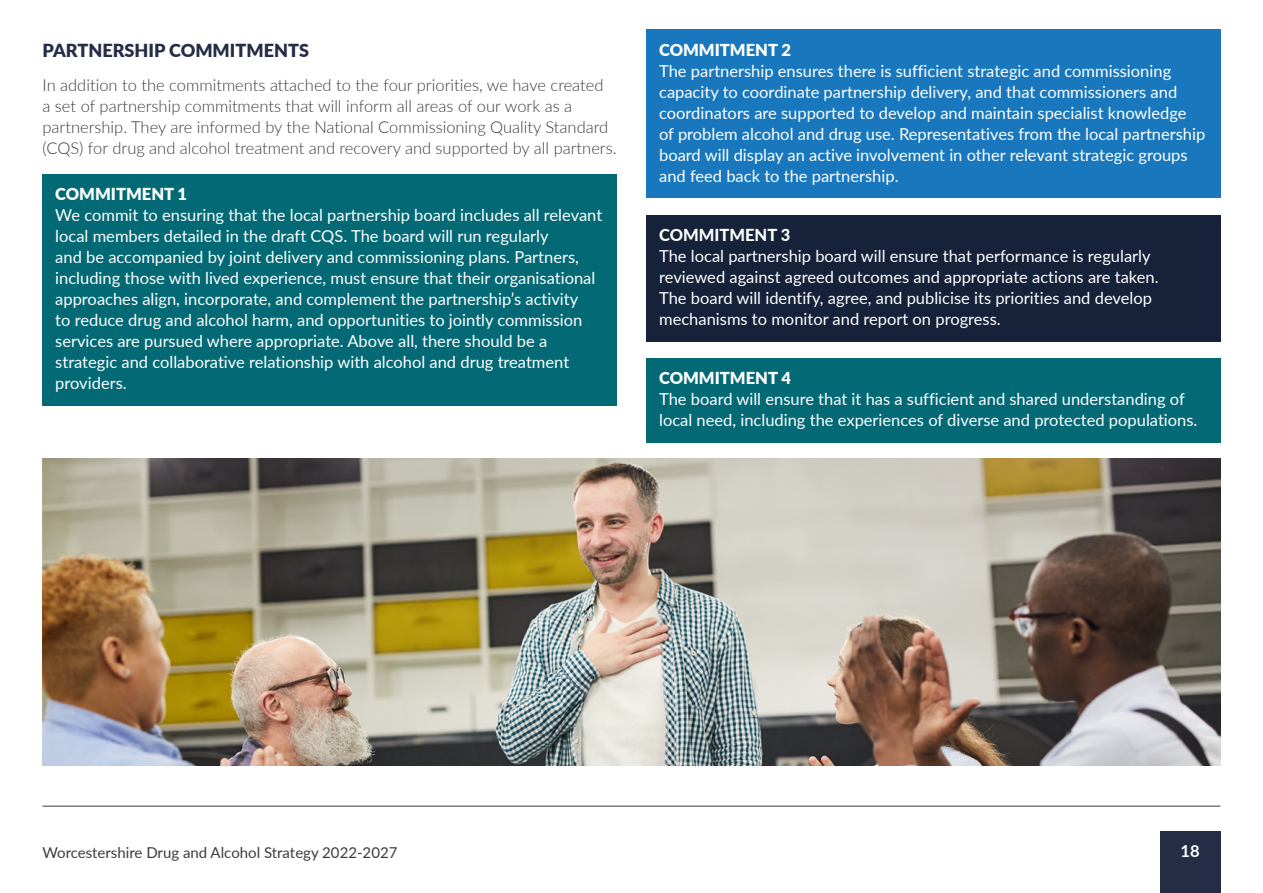
<style>
.page{position:relative;width:1263px;height:893px;background:#fff}
.page>*{position:absolute;margin:0;border:0;box-sizing:border-box;transform-origin:0 0}
._4th_Level_Heading{font:900 18px "Lato";color:#252d46}
.Highlighted_Text_Tea{font:16.5px/21px "Lato";color:#fff}
.Highlighted_Text_blu{font:16.5px/21px "Lato";color:#fff}
.Paragraph_Text__P{font:300 16.5px/21px "Lato";color:#3c3c3b}
.Highlighted_Text_Ind{font:16.5px/21px "Lato";color:#fff}
.t1{font:700 16.5px "Lato";color:#fff}
.t2{font:15px "Lato";color:#3c3c3b}
.s1{font-weight:900}
.s2{font-weight:800}
</style>
<div class="page">
<div style="left:43px;top:174px;width:574px;height:231px;background:#026975"></div>
<div style="left:646px;top:30px;width:574px;height:168px;background:#1877bd"></div>
<div style="left:646px;top:215px;width:574px;height:127px;background:#16223a"></div>
<div style="left:646px;top:358px;width:574px;height:84px;background:#026975"></div>
<img style="left:43px;top:459px;width:1177px;height:306px">
<hr style="left:43px;top:806px;width:1177px;height:1px;background:#3c3c3b">
<div style="left:1160px;top:831px;width:60px;height:62px;background:#252d46"></div>
<p class="_4th_Level_Heading" style="left:43px;top:37px;width:268px">PARTNERSHIP COMMITMENTS</p>
<p class="Paragraph_Text__P" style="left:43px;top:74px;width:575px">In addition to the commitments attached to the four priorities, we have created<br>a set of partnership commitments that will inform all areas of our work as a partnership. They are informed by the National Commissioning Quality Standard (CQS) for drug and alcohol treatment and recovery and supported by all partners.</p>
<p class="Highlighted_Text_Tea" style="left:55px;top:183px;width:548px"><span class="s1">COMMITMENT 1<br></span>We commit to ensuring that the local partnership board includes all relevant local members detailed in the draft CQS. The board will run regularly<br>and be accompanied by joint delivery and commissioning plans. Partners, including those with lived experience, must ensure that their organisational approaches align, incorporate, and complement the partnership’s activity<br>to reduce drug and alcohol harm, and opportunities to jointly commission services are pursued where appropriate. Above all, there should be a strategic and collaborative relationship with alcohol and drug treatment providers.</p>
<p class="Highlighted_Text_blu" style="left:659px;top:39px;width:548px"><span class="s1">COMMITMENT 2<br></span>The partnership ensures there is sufficient strategic and commissioning capacity to coordinate partnership delivery, and that commissioners and coordinators are supported to develop and maintain specialist knowledge of problem alcohol and drug use. Representatives from the local partnership board will display an active involvement in other relevant strategic groups and feed back to the partnership.</p>
<p class="Highlighted_Text_Ind" style="left:659px;top:224px;width:501px"><span class="s2">COMMITMENT 3<br></span>The local partnership board will ensure that performance is regularly reviewed against agreed outcomes and appropriate actions are taken.<br>The board will identify, agree, and publicise its priorities and develop mechanisms to monitor and report on progress.</p>
<p class="Highlighted_Text_Tea" style="left:659px;top:367px;width:540px"><span class="s1">COMMITMENT 4<br></span>The board will ensure that it has a sufficient and shared understanding of local need, including the experiences of diverse and protected populations.</p>
<p class="t2" style="left:43px;top:842px;width:356px">Worcestershire Drug and Alcohol Strategy 2022-2027</p>
<p class="t1" style="left:1180px;top:839px;width:21px">18</p>
</div>
